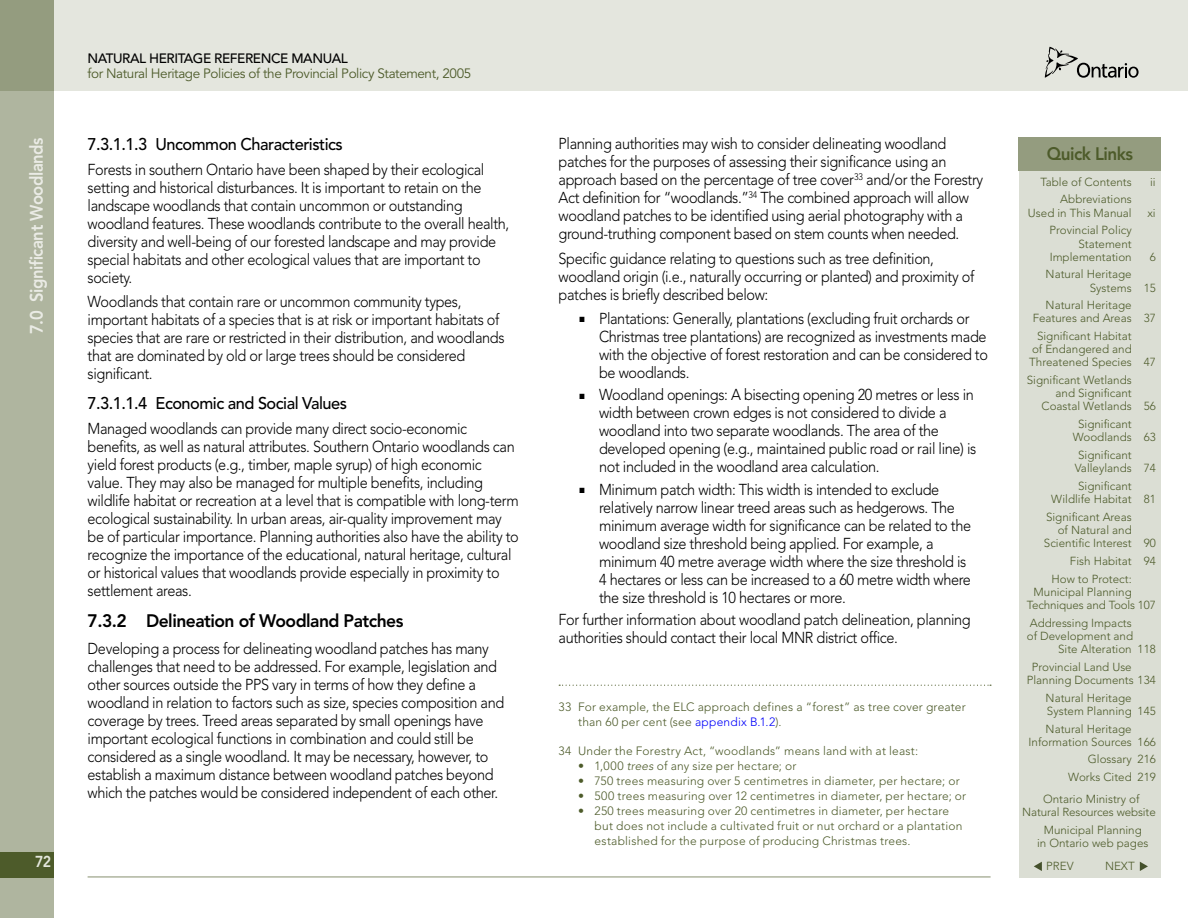
<style>
.page{position:relative;width:1188px;height:918px;background:#fff}
.page>*{position:absolute;margin:0;border:0;box-sizing:border-box;transform-origin:0 0}
.t1{font:800 18px "Avenir LT";letter-spacing:-.03em;color:#000}
.t2{font:800 18px "Avenir LT";letter-spacing:-.025em;color:#eaebe5;scale:.92 1}
.t3{font:800 18px "Avenir LT";letter-spacing:-.03em;color:#4d5b2a;scale:.95 1}
.t4{font:500 16.8px "Avenir LT";letter-spacing:-.03em;color:#000}
.t5{font:300 15.75px/18px "Avenir LT";letter-spacing:-.025em;color:#000;scale:.92 1}
.t6{font:800 15.75px "Avenir LT";color:#e4e7dc;scale:.9 1}
.t7{font:13.5px "Avenir LT";letter-spacing:-.03em;color:#4d5b2a}
.t8{font:500 13.5px "Avenir LT";letter-spacing:-.03em;color:#000}
.t9{font:300 12px/15px "Avenir LT";letter-spacing:.015em;color:#4d5b2a}
.t10{font:300 11.7px/13.2px "Avenir LT";color:#4d5b2a}
.s1{color:#0000fa}
.s2{font-style:italic}
</style>
<div class="page">
<div style="left:0;top:0;width:1188px;height:91px;background:#e4e6de"></div>
<svg style="left:1045px;top:47px;width:94px;height:31px"></svg>
<div style="left:0;top:91px;width:54px;height:827px;background:#afb59f"></div>
<div style="left:0;top:0;width:54px;height:91px;background:#949c7f"></div>
<div style="left:0;top:852px;width:54px;height:26px;background:#4d5b2a"></div>
<hr style="left:88px;top:876px;width:903px;height:2px;background:#949c7f">
<div style="left:1019px;top:137px;width:142px;height:741px;background:#dbded4"></div>
<div style="left:1019px;top:137px;width:142px;height:33px;background:#949c7f"></div>
<svg style="left:1034px;top:862px;width:8px;height:9px"></svg>
<svg style="left:1140px;top:862px;width:8px;height:9px"></svg>
<svg style="left:559px;top:685px;width:432px;height:1px"></svg>
<p class="t2" style="left:26px;top:334px;width:216px;rotate:-90deg">7.0 Significant Woodlands</p>
<p class="t6" style="left:35px;top:853px;width:19px">72</p>
<p class="t8" style="left:88px;top:50px;width:262px">NATURAL HERITAGE REFERENCE MANUAL</p>
<p class="t7" style="left:88px;top:65px;width:385px">for Natural Heritage Policies of the Provincial Policy Statement, 2005</p>
<p class="t4" style="left:88px;top:135px;width:257px">7.3.1.1.3 Uncommon Characteristics</p>
<p class="t5" style="left:88px;top:160px;width:460px">Forests in southern Ontario have been shaped by their ecological setting and historical disturbances. It is important to retain on the landscape woodlands that contain uncommon or outstanding woodland features. These woodlands contribute to the overall health, diversity and well-being of our forested landscape and may provide special habitats and other ecological values that are important to society.</p>
<p class="t5" style="left:88px;top:293px;width:455px">Woodlands that contain rare or uncommon community types, important habitats of a species that is at risk or important habitats of species that are rare or restricted in their distribution, and woodlands that are dominated by old or large trees should be considered significant.</p>
<p class="t4" style="left:88px;top:394px;width:261px">7.3.1.1.4 Economic and Social Values</p>
<p class="t5" style="left:88px;top:419px;width:470px">Managed woodlands can provide many direct socio-economic benefits, as well as natural attributes. Southern Ontario woodlands can yield forest products (e.g., timber, maple syrup) of high economic value. They may also be managed for multiple benefits, including wildlife habitat or recreation at a level that is compatible with long-term ecological sustainability. In urban areas, air-quality improvement may be of particular importance. Planning authorities also have the ability to recognize the importance of the educational, natural heritage, cultural or historical values that woodlands provide especially in proximity to settlement areas.</p>
<p class="t1" style="left:88px;top:610px;width:317px">7.3.2 Delineation of Woodland Patches</p>
<p class="t5" style="left:88px;top:639px;width:455px">Developing a process for delineating woodland patches has many challenges that need to be addressed. For example, legislation and other sources outside the PPS vary in terms of how they define a woodland in relation to factors such as size, species composition and coverage by trees. Treed areas separated by small openings have important ecological functions in combination and could still be considered as a single woodland. It may be necessary, however, to establish a maximum distance between woodland patches beyond which the patches would be considered independent of each other.</p>
<p class="t5" style="left:559px;top:135px;width:463px">Planning authorities may wish to consider delineating woodland patches for the purposes of assessing their significance using an approach based on the percentage of tree cover<sup>33</sup> and/or the Forestry Act definition for “woodlands.”<sup>34</sup> The combined approach will allow woodland patches to be identified using aerial photography with a ground-truthing component based on stem counts when needed.</p>
<p class="t5" style="left:559px;top:249px;width:453px">Specific guidance relating to questions such as tree definition, woodland origin (i.e., naturally occurring or planted) and proximity of patches is briefly described below:</p>
<p class="t5" style="left:599px;top:310px;width:424px;text-indent:-20px">■ Plantations: Generally, plantations (excluding fruit orchards or Christmas tree plantations) are recognized as investments made with the objective of forest restoration and can be considered to be woodlands.</p>
<p class="t5" style="left:599px;top:386px;width:411px;text-indent:-20px">■ Woodland openings: A bisecting opening 20 metres or less in width between crown edges is not considered to divide a woodland into two separate woodlands. The area of the developed opening (e.g., maintained public road or rail line) is not included in the woodland area calculation.</p>
<p class="t5" style="left:599px;top:480px;width:406px;text-indent:-20px">■ Minimum patch width: This width is intended to exclude relatively narrow linear treed areas such as hedgerows. The minimum average width for significance can be related to the woodland size threshold being applied. For example, a minimum 40 metre average width where the size threshold is 4 hectares or less can be increased to a 60 metre width where the size threshold is 10 hectares or more.</p>
<p class="t5" style="left:559px;top:611px;width:450px">For further information about woodland patch delineation, planning authorities should contact their local MNR district office.</p>
<p class="t9" style="left:578px;top:699px;width:389px;text-indent:-20px">33 For example, the ELC approach defines a “forest” as tree cover greater than 60 per cent (see <span class="s1">appendix B.1.2</span>).</p>
<p class="t9" style="left:559px;top:743px;width:361px">34 Under the Forestry Act, “woodlands” means land with at least:</p>
<p class="t9" style="left:578px;top:758px;width:220px">• 1,000 <span class="s2">trees</span> of any size per hectare; or</p>
<p class="t9" style="left:578px;top:773px;width:383px">• 750 trees measuring over 5 centimetres in diameter, per hectare; or</p>
<p class="t9" style="left:578px;top:788px;width:390px">• 500 trees measuring over 12 centimetres in diameter, per hectare; or</p>
<p class="t9" style="left:595px;top:803px;width:369px;text-indent:-16px">• 250 trees measuring over 20 centimetres in diameter, per hectare but does not include a cultivated fruit or nut orchard or a plantation established for the purpose of producing Christmas trees.</p>
<p class="t3" style="left:1047px;top:144px;width:92px">Quick Links</p>
<p class="t10" style="left:1040px;top:175px;width:93px">Table of Contents</p>
<p class="t10" style="left:1150px;top:175px;width:7px">ii</p>
<p class="t10" style="left:1028px;top:193px;width:105px;text-align:right">Abbreviations<br>Used in This Manual</p>
<p class="t10" style="left:1147px;top:206px;width:10px">xi</p>
<p class="t10" style="left:1050px;top:224px;width:84px;text-align:right">Provincial Policy<br>Statement<br>Implementation</p>
<p class="t10" style="left:1150px;top:250px;width:8px">6</p>
<p class="t10" style="left:1090px;top:268px;width:67px;text-indent:-44px">Natural Heritage<br>Systems 15</p>
<p class="t10" style="left:1033px;top:299px;width:125px;text-indent:13px">Natural Heritage<br>Features and Areas 37</p>
<p class="t10" style="left:1029px;top:330px;width:128px;text-indent:8px">Significant Habitat<br>of Endangered and<br>Threatened Species 47</p>
<p class="t10" style="left:1027px;top:374px;width:107px">Significant Wetlands</p>
<p class="t10" style="left:1056px;top:387px;width:78px">and Significant</p>
<p class="t10" style="left:1042px;top:400px;width:116px">Coastal Wetlands 56</p>
<p class="t10" style="left:1073px;top:418px;width:85px;text-indent:5px">Significant<br>Woodlands 63</p>
<p class="t10" style="left:1075px;top:449px;width:83px">Significant<br>Valleylands 74</p>
<p class="t10" style="left:1051px;top:480px;width:106px;text-align:center">Significant<br>Wildlife Habitat 81</p>
<p class="t10" style="left:1046px;top:510px;width:87px">Significant Areas</p>
<p class="t10" style="left:1058px;top:523px;width:76px">of Natural and</p>
<p class="t10" style="left:1044px;top:537px;width:113px">Scientific Interest 90</p>
<p class="t10" style="left:1051px;top:552px;width:106px;line-height:17.7px;text-indent:19px">Fish Habitat 94<br>How to Protect:</p>
<p class="t10" style="left:1027px;top:585px;width:131px;text-indent:7px">Municipal Planning<br>Techniques and Tools 107</p>
<p class="t10" style="left:1030px;top:616px;width:104px">Addressing Impacts</p>
<p class="t10" style="left:1027px;top:629px;width:108px">of Development and</p>
<p class="t10" style="left:1058px;top:642px;width:99px">Site Alteration 118</p>
<p class="t10" style="left:1027px;top:660px;width:131px;text-indent:5px">Provincial Land Use<br>Planning Documents 134</p>
<p class="t10" style="left:1046px;top:691px;width:112px">Natural Heritage<br>System Planning 145</p>
<p class="t10" style="left:1029px;top:722px;width:129px;text-align:center">Natural Heritage<br>Information Sources 166</p>
<p class="t10" style="left:1068px;top:751px;width:89px;line-height:17.7px;text-align:right">Glossary 216<br>Works Cited 219</p>
<p class="t10" style="left:1022px;top:793px;width:135px;text-align:center">Ontario Ministry of<br>Natural Resources website</p>
<p class="t10" style="left:1037px;top:824px;width:113px;text-align:center">Municipal Planning<br>in Ontario web pages</p>
<p class="t10" style="left:1046px;top:859px;width:29px">PREV</p>
<p class="t10" style="left:1105px;top:859px;width:31px">NEXT</p>
</div>
